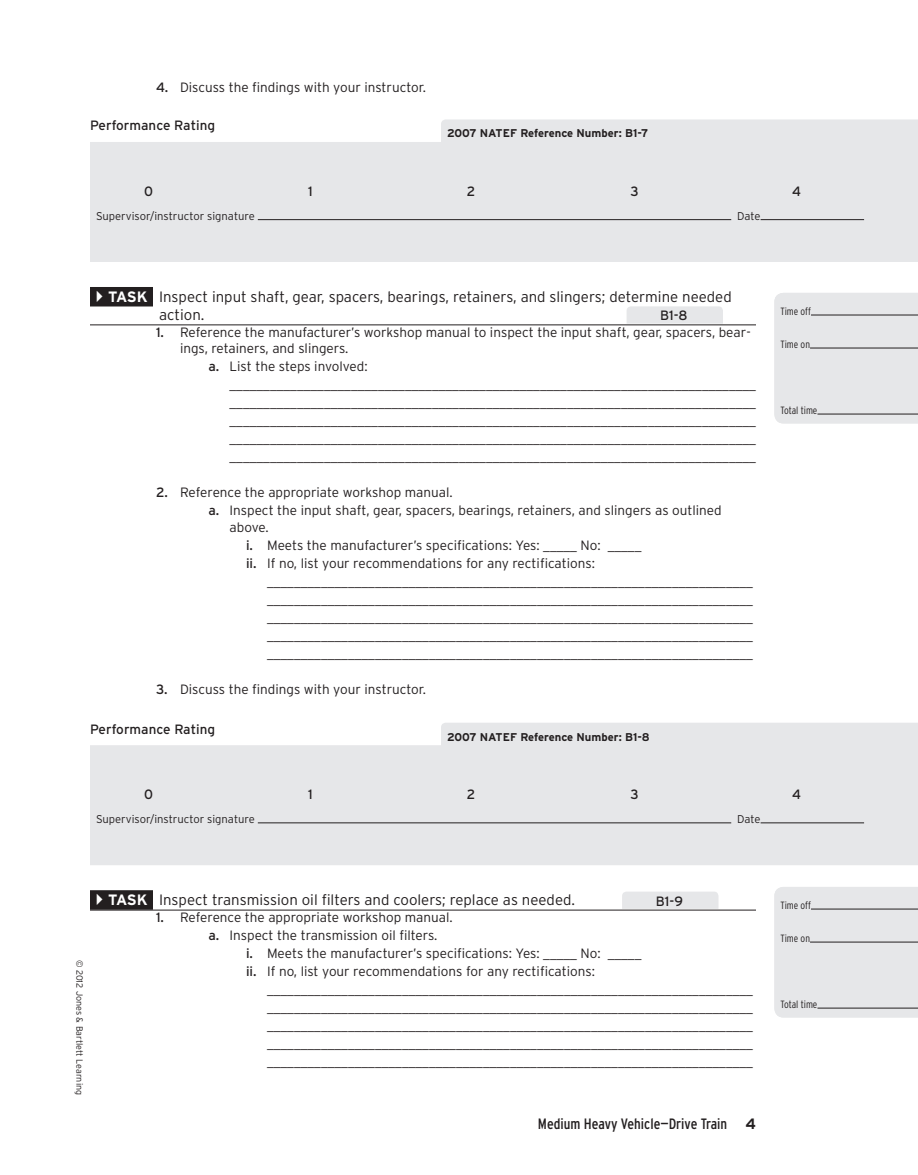
<style>
.page{position:relative;width:918px;height:1175px;background:#fff}
.page>*{position:absolute;margin:0;border:0;box-sizing:border-box;transform-origin:0 0}
.t1{font:300 15px/18px "Interstate";color:#231f20}
.t2{font:condensed 15px "Interstate";color:#231f20}
.t3{font:300 13.5px/18px "Interstate";color:#231f20}
.t4{font:13.5px "Interstate";color:#231f20}
.t5{font:300 11.25px "Interstate";color:#231f20}
.t6{font:700 11.25px "Interstate";color:#231f20}
.t7{font:300 condensed 10.5px "Interstate";color:#231f20}
.t8{font:300 9px "Interstate";color:#231f20}
.s1{font-weight:400}
.s2{font-weight:700;color:#fff}
.s3{font-weight:700;font-stretch:normal}
</style>
<div class="page">
<div style="left:90px;top:287px;width:63px;height:19px;background:#231f20"></div>
<hr style="left:90px;top:324px;width:666px;height:1px;background:#231f20">
<div style="left:90px;top:890px;width:63px;height:19px;background:#231f20"></div>
<hr style="left:90px;top:909px;width:666px;height:1px;background:#231f20">
<svg style="left:90px;top:119px;width:828px;height:143px;fill:#e6e7e9"></svg>
<hr style="left:258px;top:219px;width:473px;height:1px;background:#231f20">
<hr style="left:761px;top:219px;width:103px;height:1px;background:#231f20">
<div style="left:627px;top:306px;width:96px;height:18px;background:#e6e7e9"></div>
<svg style="left:90px;top:723px;width:828px;height:142px;fill:#e6e7e9"></svg>
<hr style="left:258px;top:822px;width:473px;height:1px;background:#231f20">
<hr style="left:761px;top:822px;width:103px;height:1px;background:#231f20">
<div style="left:622px;top:892px;width:96px;height:16px;background:#e6e7e9"></div>
<div style="left:774px;top:293px;width:144px;height:130px;background:#e6e7e9"></div>
<hr style="left:811px;top:315px;width:107px;height:1px;background:#231f20">
<hr style="left:810px;top:348px;width:108px;height:1px;background:#231f20">
<hr style="left:817px;top:414px;width:101px;height:1px;background:#231f20">
<div style="left:774px;top:887px;width:144px;height:130px;background:#e6e7e9"></div>
<hr style="left:811px;top:908px;width:107px;height:1px;background:#231f20">
<hr style="left:810px;top:941px;width:108px;height:1px;background:#231f20">
<hr style="left:817px;top:1007px;width:101px;height:1px;background:#231f20">
<p class="t3" style="left:156px;top:78px;width:271px"><span class="s1">4.</span> Discuss the findings with your instructor.</p>
<p class="t4" style="left:90px;top:118px;width:127px">Performance Rating</p>
<p class="t6" style="left:447px;top:127px;width:203px">2007 NATEF Reference Number: B1-7</p>
<p class="t4" style="left:144px;top:184px;width:10px">0</p>
<p class="t4" style="left:308px;top:184px;width:6px">1</p>
<p class="t4" style="left:467px;top:184px;width:10px">2</p>
<p class="t4" style="left:630px;top:184px;width:10px">3</p>
<p class="t4" style="left:792px;top:184px;width:11px">4</p>
<p class="t5" style="left:96px;top:210px;width:160px">Supervisor/instructor signature</p>
<p class="t5" style="left:737px;top:210px;width:25px">Date</p>
<p class="t1" style="left:159px;top:287px;width:574px;text-indent:-51px"><span class="s2">Task</span> Inspect input shaft, gear, spacers, bearings, retainers, and slingers; determine needed action.</p>
<p class="t4" style="left:660px;top:308px;width:29px">B1-8</p>
<p class="t3" style="left:180px;top:323px;width:572px;line-height:16.5px;text-indent:-24px"><span class="s1">1.</span> Reference the manufacturer’s workshop manual to inspect the input shaft, gear, spacers, bear&shy;ings, retainers, and slingers.</p>
<p class="t3" style="left:230px;top:357px;width:528px;text-indent:-21px"><span class="s1">a.</span> List the steps involved: ______________________________________________________________________________ ______________________________________________________________________________ ______________________________________________________________________________ ______________________________________________________________________________ ______________________________________________________________________________</p>
<p class="t3" style="left:209px;top:483px;width:515px;text-indent:-53px"><span class="s1">2.</span> Reference the appropriate workshop manual.<br><span class="s1">a.</span> Inspect the input shaft, gear, spacers, bearings, retainers, and slingers as outlined</p>
<p class="t3" style="left:246px;top:517px;width:397px;text-indent:-17px">above.<br><span class="s1">i.</span> Meets the manufacturer’s specifications: Yes: _____ No: _____ <span class="s1">ii.</span> If no, list your recommendations for any rectifications:</p>
<p class="t3" style="left:267px;top:571px;width:487px;text-align:justify">________________________________________________________________________ ________________________________________________________________________ ________________________________________________________________________ ________________________________________________________________________ ________________________________________________________________________</p>
<p class="t3" style="left:156px;top:679px;width:271px"><span class="s1">3.</span> Discuss the findings with your instructor.</p>
<p class="t4" style="left:90px;top:721px;width:127px">Performance Rating</p>
<p class="t6" style="left:447px;top:730px;width:204px">2007 NATEF Reference Number: B1-8</p>
<p class="t7" style="left:780px;top:306px;width:32px">Time off</p>
<p class="t7" style="left:780px;top:339px;width:31px">Time on</p>
<p class="t7" style="left:780px;top:405px;width:39px">Total time</p>
<p class="t4" style="left:144px;top:787px;width:10px">0</p>
<p class="t4" style="left:308px;top:787px;width:6px">1</p>
<p class="t4" style="left:467px;top:787px;width:10px">2</p>
<p class="t4" style="left:630px;top:787px;width:10px">3</p>
<p class="t4" style="left:792px;top:787px;width:11px">4</p>
<p class="t5" style="left:96px;top:813px;width:160px">Supervisor/instructor signature</p>
<p class="t5" style="left:737px;top:813px;width:25px">Date</p>
<p class="t8" style="left:85px;top:959px;width:137px;rotate:90deg">© 2012 Jones &amp; Bartlett Learning</p>
<p class="t1" style="left:108px;top:890px;width:469px"><span class="s2">Task</span> Inspect transmission oil filters and coolers; replace as needed.</p>
<p class="t4" style="left:656px;top:893px;width:29px">B1-9</p>
<p class="t3" style="left:209px;top:907px;width:246px;text-indent:-53px"><span class="s1">1.</span> Reference the appropriate workshop manual. <span class="s1">a.</span> Inspect the transmission oil filters.</p>
<p class="t3" style="left:246px;top:943px;width:397px"><span class="s1">i.</span> Meets the manufacturer’s specifications: Yes: _____ No: _____ <span class="s1">ii.</span> If no, list your recommendations for any rectifications:</p>
<p class="t3" style="left:267px;top:979px;width:488px;text-align:justify">________________________________________________________________________ ________________________________________________________________________ ________________________________________________________________________ ________________________________________________________________________ ________________________________________________________________________</p>
<p class="t2" style="left:538px;top:1114px;width:220px">Medium Heavy Vehicle—Drive Train <span class="s3">4</span></p>
<p class="t7" style="left:780px;top:899px;width:32px">Time off</p>
<p class="t7" style="left:780px;top:932px;width:31px">Time on</p>
<p class="t7" style="left:780px;top:998px;width:39px">Total time</p>
</div>
